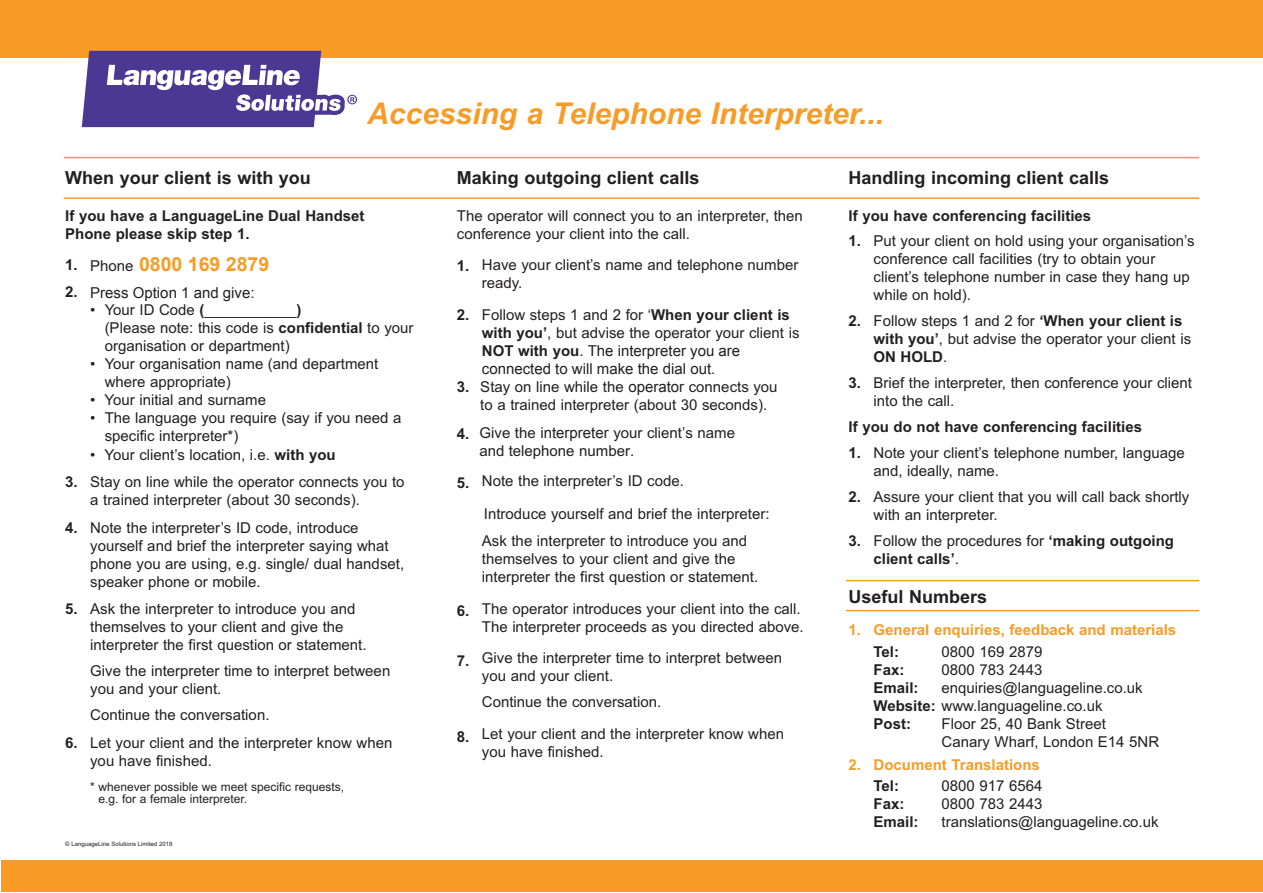
<style>
.page{position:relative;width:1263px;height:893px;background:#fff}
.page>*{position:absolute;margin:0;border:0;box-sizing:border-box;transform-origin:0 0}
.t1{font:italic 700 30px "Arial";color:#f89c27}
.t2{font:700 19.5px "Arial";color:#f89c27}
.t3{font:700 18px "Arial";color:#231f20}
.t4{font:15px/18px "Arial";color:#231f20}
.t5{font:700 15px/18px "Arial";color:#231f20}
.t6{font:700 15px "Arial";color:#f89c27}
.t7{font:12px/12px "Arial";color:#231f20}
.t8{font:6px "Arial";color:#231f20}
.s1{font-size:15px;color:#231f20}
.s2{font-weight:400;font-size:15px;color:#231f20}
.s3{font-weight:700}
.s4{font-weight:400}
</style>
<div class="page">
<hr style="left:64px;top:157px;width:1135px;height:1px;background:#f89c27">
<hr style="left:64px;top:197px;width:1135px;height:2px;background:#f89c27">
<hr style="left:846px;top:580px;width:353px;height:1px;background:#f89c27">
<hr style="left:846px;top:610px;width:353px;height:1px;background:#f89c27">
<div style="left:0;top:0;width:1263px;height:58px;background:#f89c27"></div>
<svg style="left:82px;top:51px;width:275px;height:76px"></svg>
<div style="left:1px;top:861px;width:1262px;height:31px;background:#f89c27"></div>
<h1 class="t1" style="left:367px;top:96px;width:518px">Accessing a Telephone Interpreter...</h1>
<p class="t3" style="left:65px;top:168px;width:247px">When your client is with you</p>
<p class="t5" style="left:65px;top:207px;width:301px">If you have a LanguageLine Dual Handset<br>Phone please skip step 1.</p>
<h2 class="t2" style="left:65px;top:250px;width:205px"><span class="s1">1.</span> <span class="s2">Phone</span> 0800 169 2879</h2>
<p class="t4" style="left:65px;top:284px;width:191px"><span class="s3">2.</span> Press Option 1 and give:</p>
<p class="t4" style="left:105px;top:301px;width:310px;text-indent:-14px">• Your ID Code <span class="s3">(</span>___________<span class="s3">)<br></span>(Please note: this code is <span class="s3">confidential</span> to your organisation or department)</p>
<p class="t4" style="left:105px;top:355px;width:275px;text-indent:-14px">• Your organisation name (and department where appropriate)</p>
<p class="t4" style="left:90px;top:391px;width:177px">• Your initial and surname</p>
<p class="t4" style="left:105px;top:409px;width:298px;text-indent:-14px">• The language you require (say if you need a specific interpreter*)</p>
<p class="t4" style="left:90px;top:445px;width:247px">• Your client’s location, i.e. <span class="s3">with you</span></p>
<p class="t4" style="left:90px;top:473px;width:316px;text-indent:-25px"><span class="s3">3.</span> Stay on line while the operator connects you to a trained interpreter (about 30 seconds).</p>
<p class="t4" style="left:90px;top:518px;width:315px;text-indent:-25px"><span class="s3">4.</span> Note the interpreter’s ID code, introduce yourself and brief the interpreter saying what phone you are using, e.g. single/ dual handset, speaker phone or mobile.</p>
<p class="t4" style="left:90px;top:600px;width:278px;text-indent:-25px"><span class="s3">5.</span> Ask the interpreter to introduce you and themselves to your client and give the interpreter the first question or statement.</p>
<p class="t4" style="left:90px;top:662px;width:302px">Give the interpreter time to interpret between you and your client.</p>
<p class="t4" style="left:90px;top:706px;width:181px">Continue the conversation.</p>
<p class="t4" style="left:90px;top:734px;width:304px;text-indent:-25px"><span class="s3">6.</span> Let your client and the interpreter know when you have finished.</p>
<p class="t7" style="left:98px;top:781px;width:247px;text-indent:-8px">* whenever possible we meet specific requests, e.g. for a female interpreter.</p>
<p class="t8" style="left:65px;top:841px;width:109px">© LanguageLine Solutions Limited 2018</p>
<p class="t3" style="left:457px;top:168px;width:244px">Making outgoing client calls</p>
<p class="t4" style="left:457px;top:207px;width:347px">The operator will connect you to an interpreter, then conference your client into the call.</p>
<p class="t4" style="left:482px;top:255px;width:318px;text-indent:-25px"><span class="s3">1.</span> Have your client’s name and telephone number ready.</p>
<p class="t4" style="left:482px;top:306px;width:319px;text-indent:-25px"><span class="s3">2.</span> Follow steps 1 and 2 for ‘<span class="s3">When your client is with you’</span>, but advise the operator your client is <span class="s3">NOT with you</span>. The interpreter you are connected to will make the dial out.</p>
<p class="t5" style="left:457px;top:378px;width:14px">3.</p>
<p class="t4" style="left:479px;top:424px;width:257px">Give the interpreter your client’s name and telephone number.</p>
<p class="t4" style="left:480px;top:378px;width:299px;line-height:17.5px">Stay on line while the operator connects you to a trained interpreter (about 30 seconds).</p>
<p class="t5" style="left:457px;top:425px;width:14px">4.</p>
<p class="t4" style="left:484px;top:465px;width:287px;line-height:32.5px;text-indent:-27px"><span class="s3">5.</span> Note the interpreter’s ID code.<br>Introduce yourself and brief the interpreter:</p>
<p class="t4" style="left:482px;top:532px;width:278px">Ask the interpreter to introduce you and themselves to your client and give the interpreter the first question or statement.</p>
<p class="t4" style="left:457px;top:600px;width:348px;text-align:right"><span class="s3">6.</span> The operator introduces your client into the call.<br>The interpreter proceeds as you directed above.</p>
<p class="t4" style="left:482px;top:648px;width:302px;text-indent:-25px"><span class="s3">7.</span> Give the interpreter time to interpret between you and your client.</p>
<p class="t4" style="left:482px;top:693px;width:181px">Continue the conversation.</p>
<p class="t4" style="left:482px;top:725px;width:304px;text-indent:-25px"><span class="s3">8.</span> Let your client and the interpreter know when you have finished.</p>
<p class="t3" style="left:848px;top:168px;width:262px">Handling incoming client calls</p>
<p class="t5" style="left:848px;top:207px;width:244px">If you have conferencing facilities</p>
<p class="t4" style="left:873px;top:231px;width:323px;text-indent:-25px"><span class="s3">1.</span> Put your client on hold using your organisation’s conference call facilities (try to obtain your client’s telephone number in case they hang up while on hold).</p>
<p class="t4" style="left:873px;top:311px;width:319px;text-indent:-25px"><span class="s3">2.</span> Follow steps 1 and 2 for <span class="s3">‘When your client is with you’</span>, but advise the operator your client is<br><span class="s3">ON HOLD</span>.</p>
<p class="t4" style="left:873px;top:374px;width:320px;text-indent:-25px"><span class="s3">3.</span> Brief the interpreter, then conference your client into the call.</p>
<p class="t5" style="left:848px;top:418px;width:295px">If you do not have conferencing facilities</p>
<p class="t4" style="left:873px;top:444px;width:313px;text-indent:-25px"><span class="s3">1.</span> Note your client’s telephone number, language and, ideally, name.</p>
<p class="t4" style="left:873px;top:488px;width:317px;text-indent:-25px"><span class="s3">2.</span> Assure your client that you will call back shortly with an interpreter.</p>
<p class="t5" style="left:873px;top:532px;width:302px;text-indent:-25px">3. <span class="s4">Follow the procedures for</span> ‘making outgoing client calls’<span class="s4">.</span></p>
<p class="t3" style="left:848px;top:586px;width:140px">Useful Numbers</p>
<p class="t6" style="left:848px;top:621px;width:329px">1. General enquiries, feedback and materials</p>
<p class="t5" style="left:873px;top:642px;width:27px">Tel:</p>
<p class="t4" style="left:941px;top:642px;width:102px">0800 169 2879</p>
<p class="t5" style="left:873px;top:660px;width:32px">Fax:</p>
<p class="t4" style="left:941px;top:660px;width:102px">0800 783 2443</p>
<p class="t5" style="left:873px;top:678px;width:47px">Email:</p>
<p class="t4" style="left:873px;top:678px;width:271px;text-indent:68px">enquiries@languageline.co.uk<br><span class="s3">Website:</span> www.languageline.co.uk<br><span class="s3">Post:</span></p>
<p class="t4" style="left:941px;top:714px;width:219px">Floor 25, 40 Bank Street<br>Canary Wharf, London E14 5NR</p>
<p class="t6" style="left:848px;top:756px;width:193px">2. Document Translations</p>
<p class="t5" style="left:873px;top:777px;width:27px">Tel:</p>
<p class="t4" style="left:941px;top:777px;width:102px">0800 917 6564</p>
<p class="t5" style="left:873px;top:795px;width:32px">Fax:</p>
<p class="t4" style="left:941px;top:795px;width:102px">0800 783 2443</p>
<p class="t5" style="left:873px;top:813px;width:47px">Email:</p>
<p class="t4" style="left:941px;top:813px;width:218px">translations@languageline.co.uk</p>
</div>
